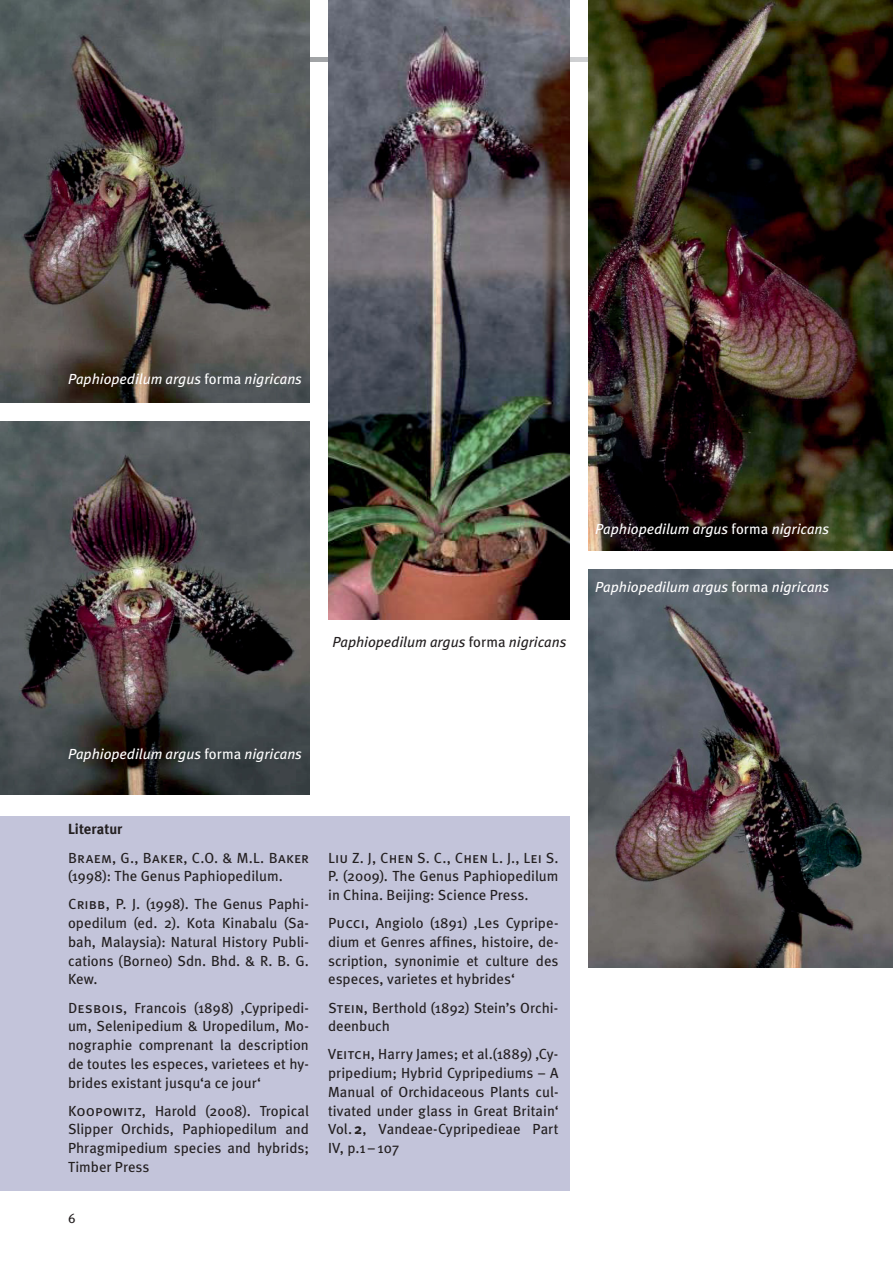
<style>
.page{position:relative;width:893px;height:1263px;background:#fff}
.page>*{position:absolute;margin:0;border:0;box-sizing:border-box;transform-origin:0 0}
.t1{font:14.7px/18.8px "Meta";color:#231f20;text-align:justify}
.t2{font:italic 14.7px "Meta";color:#fff}
.t3{font:italic 14.7px "Meta";color:#231f20}
.t4{font:14.7px "Meta Book Caps";letter-spacing:.015em;color:#231f20}
.t5{font:700 14.7px "Meta";color:#231f20}
.t6{font:13.5px "Meta";color:#231f20}
.s1{font-style:normal}
.s2{font-family:"Meta"}
.s3{font-family:"Meta Book Caps"}
.s4{font-weight:700}
</style>
<div class="page">
<svg style="left:309px;top:58px;width:279px;height:4px"></svg>
<div style="left:0;top:816px;width:569px;height:375px;background:#c3c4da"></div>
<img style="left:328px;top:0;width:241px;height:620px">
<img style="left:0;top:0;width:309px;height:403px">
<img style="left:0;top:422px;width:309px;height:373px">
<img style="left:588px;top:0;width:305px;height:550px">
<img style="left:588px;top:570px;width:305px;height:397px">
<p class="t2" style="left:68px;top:373px;width:236px">Paphiopedilum argus <span class="s1">forma</span> nigricans</p>
<p class="t3" style="left:332px;top:636px;width:236px">Paphiopedilum argus <span class="s1">forma</span> nigricans</p>
<p class="t2" style="left:595px;top:523px;width:236px">Paphiopedilum argus <span class="s1">forma</span> nigricans</p>
<p class="t2" style="left:595px;top:581px;width:236px">Paphiopedilum argus <span class="s1">forma</span> nigricans</p>
<p class="t2" style="left:68px;top:749px;width:236px">Paphiopedilum argus <span class="s1">forma</span> nigricans</p>
<p class="t5" style="left:68px;top:823px;width:56px">Literatur</p>
<p class="t4" style="left:68px;top:849px;width:242px">Braem<span class="s2">, G.,</span> Baker<span class="s2">, C.O. &amp; M.L.</span> Baker</p>
<p class="t1" style="left:68px;top:863px;width:242px;line-height:28.2px">(1998): The Genus Paphiopedilum.<br><span class="s3">Cribb,</span> P. J. (1998). The Genus Paphi-</p>
<p class="t1" style="left:68px;top:915px;width:242px">opedilum (ed. 2). Kota Kinabalu (Sa&shy;bah, Malaysia): Natural History Publi&shy;cations (Borneo) Sdn. Bhd. &amp; R. B. G.<br>Kew.</p>
<p class="t1" style="left:68px;top:999px;width:242px"><span class="s3">Desbois</span>, Francois (1898) ‚Cypripedi&shy;um, Selenipedium &amp; Uropedilum, Mo&shy;nographie comprenant la description de toutes les especes, varietees et hy&shy;brides existant jusqu‘a ce jour‘</p>
<p class="t1" style="left:68px;top:1102px;width:242px"><span class="s3">Koopowitz</span>, Harold (2008). Tropical Slipper Orchids, Paphiopedilum and Phragmipedium species and hybrids; Timber Press</p>
<p class="t6" style="left:68px;top:1213px;width:9px">6</p>
<p class="t1" style="left:328px;top:849px;width:232px"><span class="s3">Liu</span> Z. J, <span class="s3">Chen</span> S. C., <span class="s3">Chen</span> L. J., <span class="s3">Lei</span> S.<br>P. (2009). The Genus Paphiopedilum in China. Beijing: Science Press.</p>
<p class="t1" style="left:328px;top:915px;width:232px"><span class="s3">Pucci</span>, Angiolo (1891) ‚Les Cypripe&shy;dium et Genres affines, histoire, de&shy;scription, synonimie et culture des especes, varietes et hybrides‘</p>
<p class="t1" style="left:328px;top:999px;width:232px"><span class="s3">Stein</span>, Berthold (1892) Stein’s Orchi&shy;deenbuch</p>
<p class="t1" style="left:328px;top:1046px;width:232px"><span class="s3">Veitch</span>, Harry James; et al.(1889) ‚Cy&shy;pripedium; Hybrid Cypripediums – A Manual of Orchidaceous Plants cul&shy;tivated under glass in Great Britain‘ Vol. <span class="s4">2</span>, Vandeae-Cypripedieae Part IV, p.1 – 107</p>
</div>
